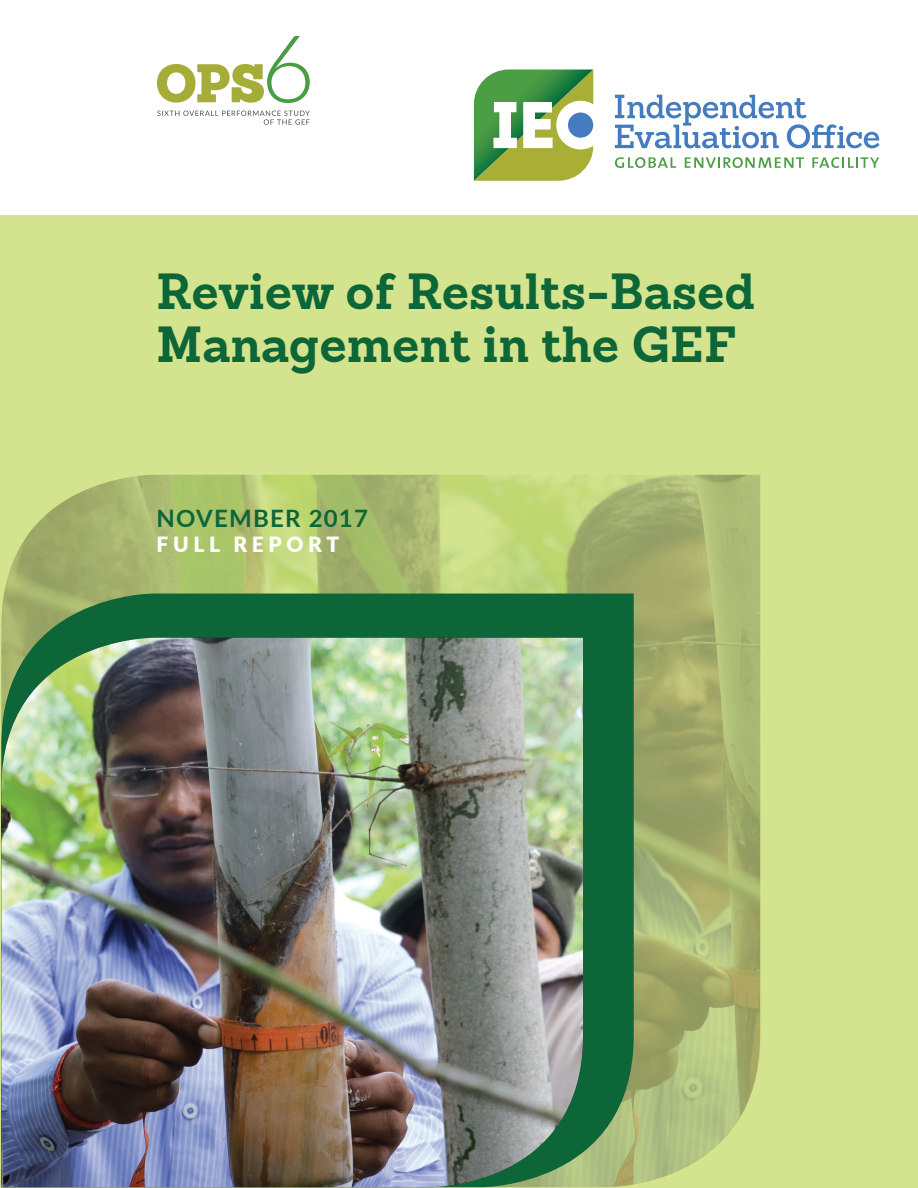
<style>
.page{position:relative;width:918px;height:1188px;background:#fff}
.page>*{position:absolute;margin:0;border:0;box-sizing:border-box;transform-origin:0 0}
.t1{font:700 49.5px/52.5px "Sanchez Slab";color:#0c6638}
.t2{font:700 24px "Lato";letter-spacing:.05em;color:#0c6638}
.t3{font:900 21px "Lato";letter-spacing:.22em;color:#fff}
</style>
<div class="page">
<div style="left:1px;top:216px;width:917px;height:972px;background:#d4e48e"></div>
<img style="left:4px;top:475px;width:756px;height:710px">
<svg style="left:1px;top:594px;width:633px;height:593px;background:#1f6f3f"></svg>
<img style="left:1px;top:638px;width:582px;height:549px">
<svg style="left:615px;top:157px;width:61px;height:11px"></svg>
<svg style="left:685px;top:157px;width:119px;height:11px"></svg>
<svg style="left:812px;top:157px;width:67px;height:11px"></svg>
<svg style="left:615px;top:95px;width:264px;height:53px"></svg>
<svg style="left:474px;top:70px;width:119px;height:111px"></svg>
<svg style="left:157px;top:111px;width:153px;height:14px"></svg>
<svg style="left:157px;top:36px;width:153px;height:67px"></svg>
<p class="t1" style="left:157px;top:265px;width:600px">Review of Results-Based<br>Management in the GEF</p>
<p class="t2" style="left:157px;top:500px;width:213px">NOVEMBER 2017</p>
<p class="t3" style="left:157px;top:529px;width:184px">FULL REPORT</p>
</div>
